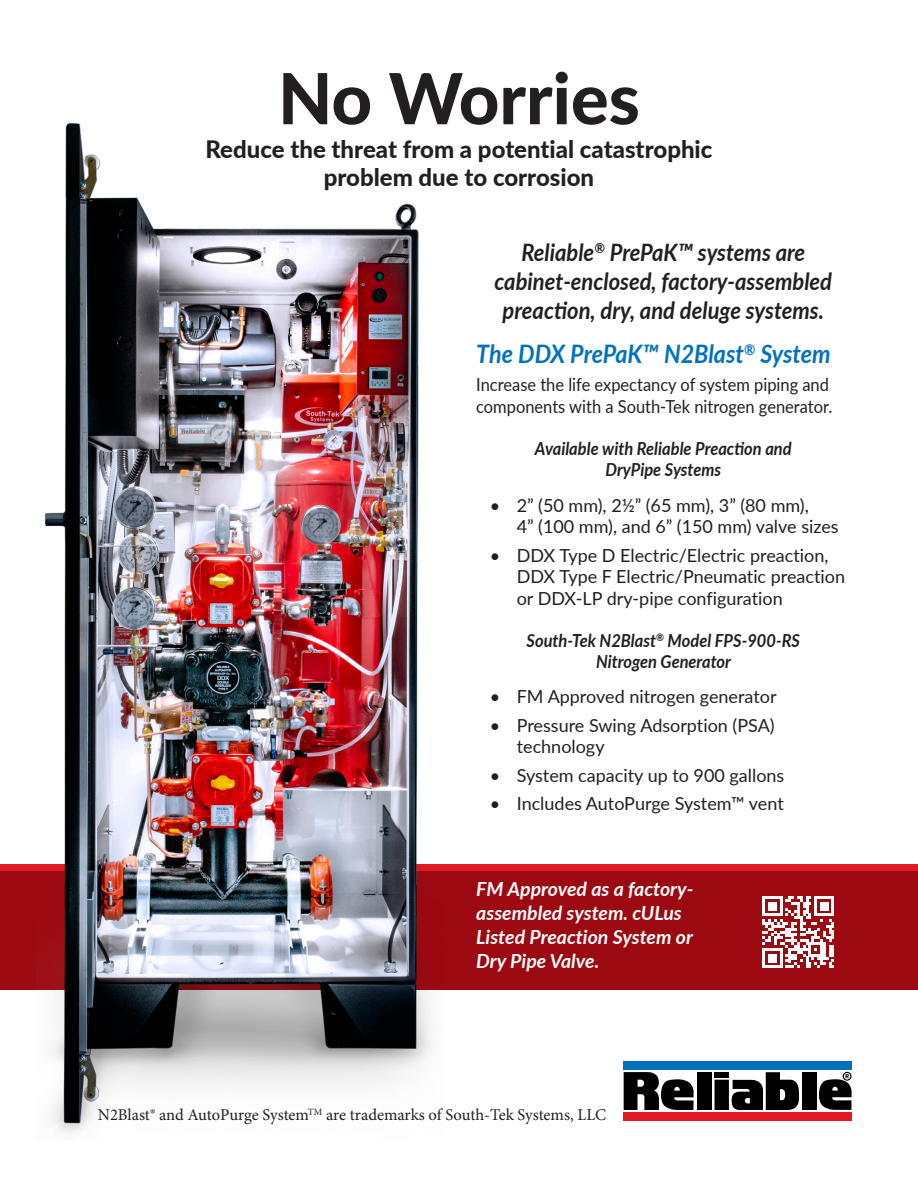
<style>
.page{position:relative;width:918px;height:1188px;background:#fff}
.page>*{position:absolute;margin:0;border:0;box-sizing:border-box;transform-origin:0 0}
.t1{font:800 70.5px "Lato";color:#231f20}
.H2_16_blue{font:italic 700 25.5px "Lato";letter-spacing:-.005em;color:#0072bc;scale:.91 1}
.H2-black_14pt{font:italic 700 24px/28.8px "Lato";color:#231f20;text-align:center;scale:.91 1}
.t2{font:800 24px/28.8px "Lato";color:#231f20;text-align:center}
.t3{font:italic 700 19.5px/24px "Lato";color:#fff}
.body{font:18px/21.6px "Lato";color:#231f20}
.H3-blk-12pt{font:italic 700 18px/21.6px "Lato";color:#231f20;text-align:center;scale:.91 1}
.body-2{font:18px/21.6px "Lato";color:#231f20;scale:.91 1}
.t4{font:16.5px "Minion Pro";letter-spacing:-.005em;color:#231f20}
</style>
<div class="page">
<div style="left:0;top:864px;width:918px;height:109px;background:#e11b23"></div>
<div style="left:0;top:872px;width:918px;height:118px;background:#9d0910"></div>
<svg style="left:624px;top:1072px;width:70px;height:38px"></svg>
<div style="left:697px;top:1072px;width:14px;height:38px;background:#000"></div>
<div style="left:715px;top:1080px;width:14px;height:30px;background:#000"></div>
<div style="left:715px;top:1072px;width:14px;height:6px;background:#000"></div>
<div style="left:802px;top:1072px;width:15px;height:38px;background:#000"></div>
<svg style="left:731px;top:1072px;width:68px;height:38px"></svg>
<svg style="left:819px;top:1072px;width:33px;height:38px"></svg>
<div style="left:624px;top:1112px;width:228px;height:8px;background:#e11b23"></div>
<div style="left:624px;top:1062px;width:228px;height:8px;background:#0072bc"></div>
<img style="left:0;top:122px;width:532px;height:1012px">
<svg style="left:762px;top:896px;width:72px;height:72px"></svg>
<h1 class="t1" style="left:278px;top:46px;width:363px">No Worries</h1>
<h2 class="t2" style="left:205px;top:133px;width:509px">Reduce the threat from a potential catastrophic problem due to corrosion</h2>
<p class="H2-black_14pt" style="left:495px;top:237px;width:372px">Reliable<sup>®</sup> PrePaK™ systems are cabinet-enclosed, factory-assembled preaction, dry, and deluge systems.</p>
<p class="H2_16_blue" style="left:476px;top:335px;width:391px">The DDX PrePaK™ N2Blast<sup>®</sup> System</p>
<p class="body-2" style="left:476px;top:373px;width:393px">Increase the life expectancy of system piping and components with a South-Tek nitrogen generator.</p>
<p class="H3-blk-12pt" style="left:535px;top:437px;width:284px">Available with Reliable Preaction and<br>DryPipe Systems</p>
<p class="body" style="left:517px;top:493px;width:323px;text-indent:-27px">• 2” (50 mm), 2½” (65 mm), 3” (80 mm),<br>4” (100 mm), and 6” (150 mm) valve sizes</p>
<p class="body" style="left:517px;top:543px;width:330px;text-indent:-27px">• DDX Type D Electric/Electric preaction,<br>DDX Type F Electric/Pneumatic preaction or DDX-LP dry-pipe configuration</p>
<p class="H3-blk-12pt" style="left:527px;top:628px;width:302px">South-Tek N2Blast<sup>®</sup> Model FPS-900-RS<br>Nitrogen Generator</p>
<p class="body" style="left:490px;top:685px;width:288px">• FM Approved nitrogen generator</p>
<p class="body" style="left:517px;top:714px;width:259px;text-indent:-27px">• Pressure Swing Adsorption (PSA) technology</p>
<p class="body" style="left:490px;top:763px;width:296px">• System capacity up to 900 gallons</p>
<p class="body" style="left:490px;top:792px;width:296px">• Includes AutoPurge System™ vent</p>
<p class="t3" style="left:476px;top:876px;width:219px">FM Approved as a factory&shy;assembled system. cULus<br>Listed Preaction System or<br>Dry Pipe Valve.</p>
<p class="t4" style="left:98px;top:1104px;width:510px">N2Blast® and AutoPurge System<sup>TM</sup> are trademarks of South-Tek Systems, LLC</p>
</div>
